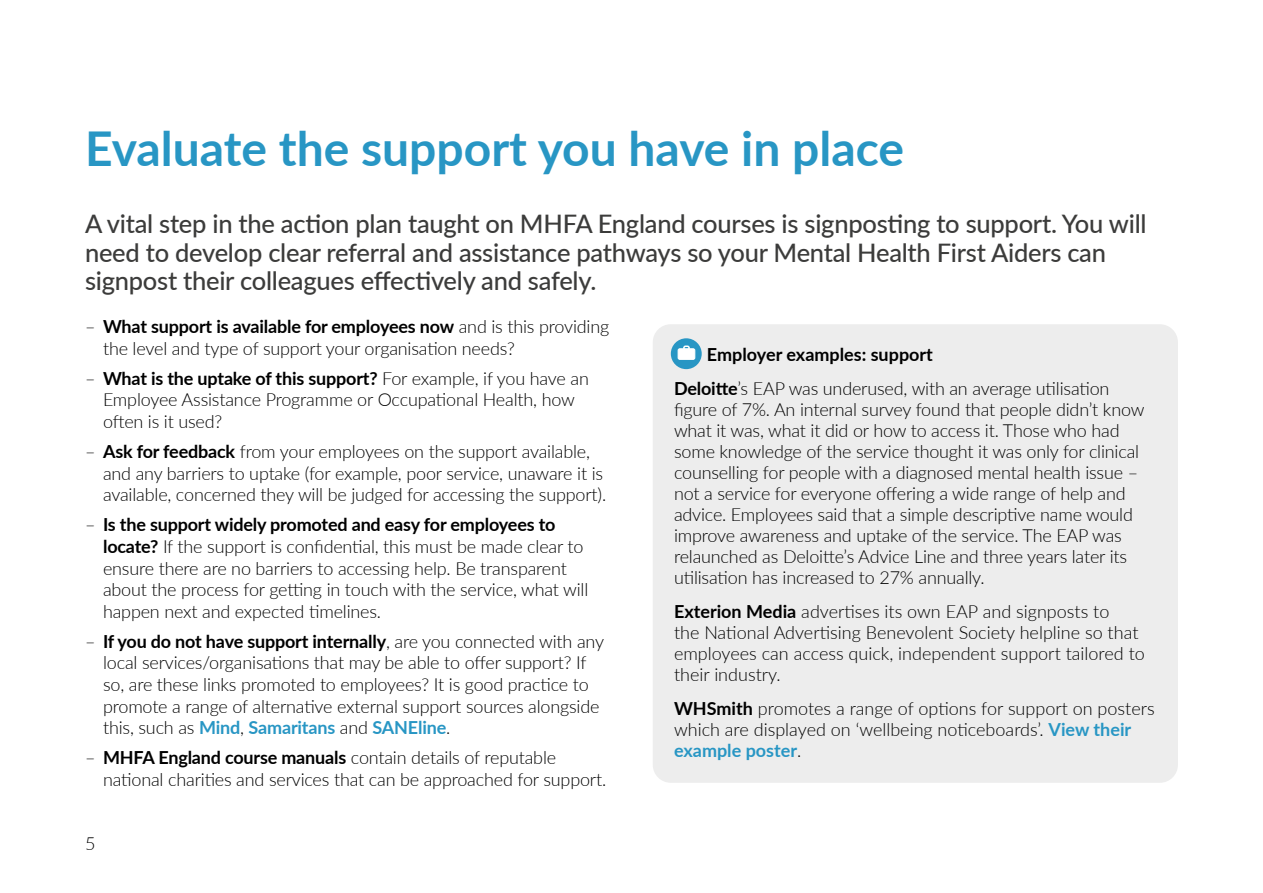
<style>
.page{position:relative;width:1263px;height:893px;background:#fff}
.page>*{position:absolute;margin:0;border:0;box-sizing:border-box;transform-origin:0 0}
.t1{font:700 48px "Lato";color:#2896c4}
.t2{font:500 25.5px/28.5px "Lato";letter-spacing:-.01em;color:#3c3c3b}
.t3{font:300 18px/21.6px "Lato";letter-spacing:-.01em;color:#000}
.s1{font-weight:700}
.s2{font-weight:700;color:#2896c4}
</style>
<div class="page">
<div style="left:653px;top:324px;width:525px;height:459px;background:#ededed;border-radius:18px"></div>
<div style="left:671px;top:338px;width:31px;height:31px;background:#2896c4;border-radius:50%"></div>
<div style="left:678px;top:349px;width:17px;height:10px;background:#fff;border-radius:2px"></div>
<div style="left:678px;top:349px;width:17px;height:11px;border:1px solid #fff;border-radius:2px"></div>
<svg style="left:683px;top:345px;width:7px;height:5px"></svg>
<h1 class="t1" style="left:85px;top:113px;width:820px">Evaluate the support you have in place</h1>
<p class="t2" style="left:85px;top:209px;width:1063px">A vital step in the action plan taught on MHFA England courses is signposting to support. You will need to develop clear referral and assistance pathways so your Mental Health First Aiders can signpost their colleagues effectively and safely.</p>
<p class="t3" style="left:103px;top:315px;width:508px;text-indent:-18px">– <span class="s1">What support is available for employees now</span> and is this providing the level and type of support your organisation needs?</p>
<p class="t3" style="left:103px;top:367px;width:487px;text-indent:-18px">– <span class="s1">What is the uptake of this support?</span> For example, if you have an<br>Employee Assistance Programme or Occupational Health, how often is it used?</p>
<p class="t3" style="left:103px;top:440px;width:505px;text-indent:-18px">– <span class="s1">Ask for feedback</span> from your employees on the support available, and any barriers to uptake (for example, poor service, unaware it is available, concerned they will be judged for accessing the support).</p>
<p class="t3" style="left:103px;top:513px;width:487px;text-indent:-18px">– <span class="s1">Is the support widely promoted and easy for employees to locate?</span> If the support is confidential, this must be made clear to ensure there are no barriers to accessing help. Be transparent about the process for getting in touch with the service, what will happen next and expected timelines.</p>
<p class="t3" style="left:103px;top:630px;width:502px;text-indent:-18px">– <span class="s1">If you do not have support internally</span>, are you connected with any local services/organisations that may be able to offer support? If so, are these links promoted to employees? It is good practice to promote a range of alternative external support sources alongside this, such as <span class="s2">Mind</span>, <span class="s2">Samaritans</span> and <span class="s2">SANEline</span>.</p>
<p class="t3" style="left:103px;top:746px;width:505px;text-indent:-18px">– <span class="s1">MHFA England course manuals</span> contain details of reputable national charities and services that can be approached for support.</p>
<p class="t3" style="left:674px;top:337px;width:437px;line-height:33.8px;text-indent:33px"><span class="s1">Employer examples: support<br>Deloitte</span>’s EAP was underused, with an average utilisation</p>
<p class="t3" style="left:674px;top:399px;width:472px;line-height:21px">figure of 7%. An internal survey found that people didn’t know what it was, what it did or how to access it. Those who had some knowledge of the service thought it was only for clinical counselling for people with a diagnosed mental health issue – not a service for everyone offering a wide range of help and advice. Employees said that a simple descriptive name would improve awareness and uptake of the service. The EAP was relaunched as Deloitte’s Advice Line and three years later its utilisation has increased to 27% annually.</p>
<p class="t3" style="left:674px;top:600px;width:472px;line-height:21px"><span class="s1">Exterion Media</span> advertises its own EAP and signposts to<br>the National Advertising Benevolent Society helpline so that employees can access quick, independent support tailored to their industry.</p>
<p class="t3" style="left:674px;top:697px;width:482px;line-height:21px"><span class="s1">WHSmith</span> promotes a range of options for support on posters which are displayed on ‘wellbeing noticeboards’. <span class="s2">View their example poster</span>.</p>
<p class="t3" style="left:85px;top:832px;width:12px">5</p>
</div>
